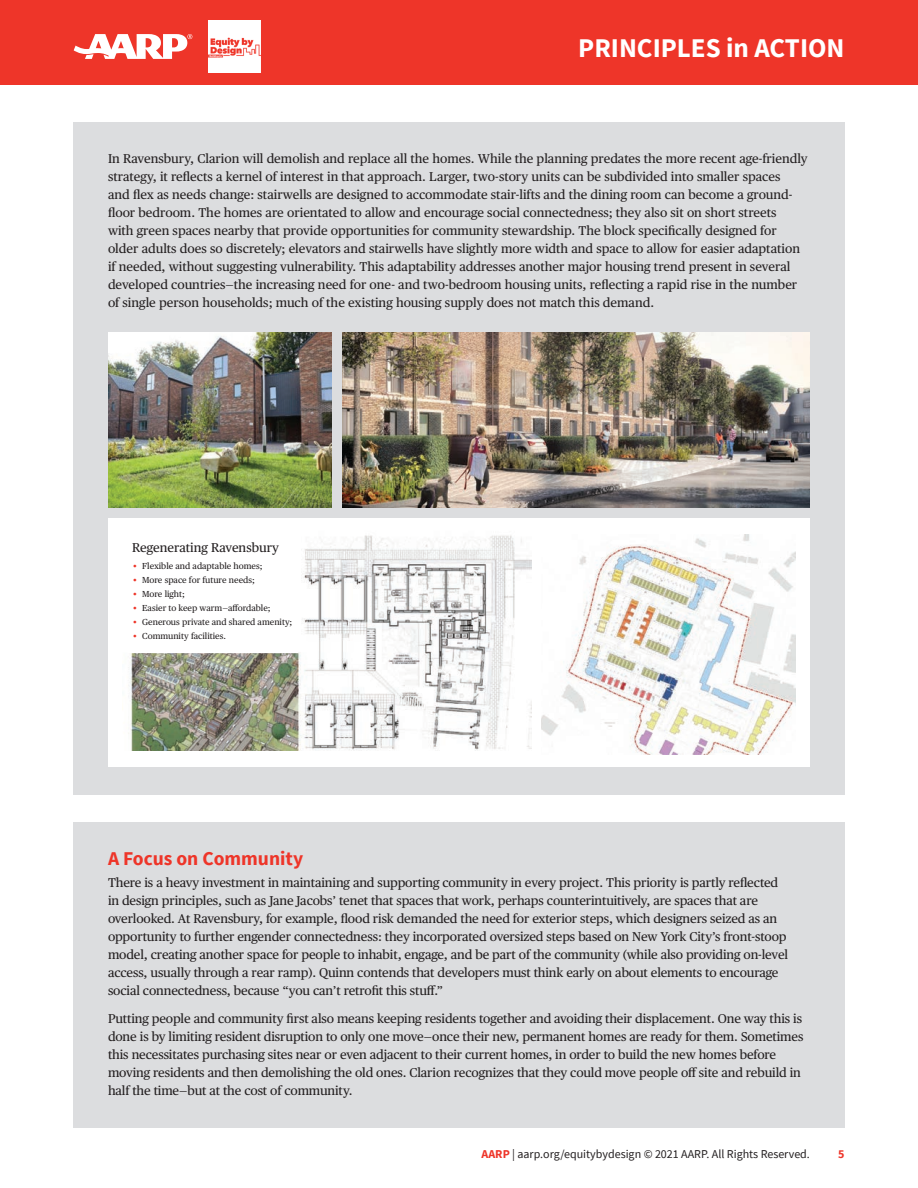
<style>
.page{position:relative;width:918px;height:1188px;background:#fff}
.page>*{position:absolute;margin:0;border:0;box-sizing:border-box;transform-origin:0 0}
.t1{font:700 27px "Source Sans Pro";color:#fff}
.t2{font:700 19.5px "Source Sans Pro";color:#ee3529}
.t3{font:12.75px/18px "Publico Text";letter-spacing:-.01em;color:#231f20}
.t4{font:12px "Source Sans Pro";color:#231f20}
.t5{font:700 12px "Source Sans Pro";color:#ee3529}
.t6{font:8.7px "Publico Text";color:#231f20}
.s1{color:#ee3529}
.s2{font-weight:700;color:#ee3529}
</style>
<div class="page">
<div style="left:0;top:0;width:918px;height:85px;background:#ee3529"></div>
<svg style="left:74px;top:34px;width:118px;height:25px"></svg>
<img style="left:209px;top:21px;width:52px;height:51px">
<div style="left:73px;top:122px;width:772px;height:673px;background:#dcdddf"></div>
<div style="left:73px;top:822px;width:772px;height:305px;background:#dcdddf"></div>
<img style="left:108px;top:333px;width:223px;height:175px">
<img style="left:343px;top:333px;width:467px;height:175px">
<div style="left:539px;top:518px;width:271px;height:249px;background:#fff"></div>
<img style="left:541px;top:534px;width:254px;height:220px">
<div style="left:108px;top:518px;width:432px;height:249px;background:#fff"></div>
<img style="left:128px;top:535px;width:403px;height:215px">
<div style="left:129px;top:528px;width:169px;height:125px;background:#fff"></div>
<h1 class="t1" style="left:578px;top:29px;width:268px">PRINCIPLES in ACTION</h1>
<p class="t3" style="left:108px;top:149px;width:701px">In Ravensbury, Clarion will demolish and replace all the homes. While the planning predates the more recent age-friendly strategy, it reflects a kernel of interest in that approach. Larger, two-story units can be subdivided into smaller spaces<br>and flex as needs change: stairwells are designed to accommodate stair-lifts and the dining room can become a ground&shy;floor bedroom. The homes are orientated to allow and encourage social connectedness; they also sit on short streets<br>with green spaces nearby that provide opportunities for community stewardship. The block specifically designed for older adults does so discretely; elevators and stairwells have slightly more width and space to allow for easier adaptation if needed, without suggesting vulnerability. This adaptability addresses another major housing trend present in several developed countries—the increasing need for one- and two-bedroom housing units, reflecting a rapid rise in the number of single person households; much of the existing housing supply does not match this demand.</p>
<p class="t3" style="left:132px;top:538px;width:148px">Regenerating Ravensbury</p>
<p class="t6" style="left:133px;top:559px;width:131px"><span class="s1">•</span> Flexible and adaptable homes;</p>
<p class="t6" style="left:133px;top:573px;width:123px"><span class="s1">•</span> More space for future needs;</p>
<p class="t6" style="left:133px;top:587px;width:53px"><span class="s1">•</span> More light;</p>
<p class="t6" style="left:133px;top:601px;width:139px"><span class="s1">•</span> Easier to keep warm—affordable;</p>
<p class="t6" style="left:133px;top:615px;width:161px"><span class="s1">•</span> Generous private and shared amenity;</p>
<p class="t6" style="left:133px;top:629px;width:94px"><span class="s1">•</span> Community facilities.</p>
<h2 class="t2" style="left:108px;top:845px;width:197px">A Focus on Community</h2>
<p class="t3" style="left:108px;top:872px;width:682px">There is a heavy investment in maintaining and supporting community in every project. This priority is partly reflected in design principles, such as Jane Jacobs’ tenet that spaces that work, perhaps counterintuitively, are spaces that are overlooked. At Ravensbury, for example, flood risk demanded the need for exterior steps, which designers seized as an opportunity to further engender connectedness: they incorporated oversized steps based on New York City’s front-stoop model, creating another space for people to inhabit, engage, and be part of the community (while also providing on-level access, usually through a rear ramp). Quinn contends that developers must think early on about elements to encourage social connectedness, because “you can’t retrofit this stuff.”</p>
<p class="t3" style="left:108px;top:1009px;width:697px">Putting people and community first also means keeping residents together and avoiding their displacement. One way this is done is by limiting resident disruption to only one move—once their new, permanent homes are ready for them. Sometimes this necessitates purchasing sites near or even adjacent to their current homes, in order to build the new homes before moving residents and then demolishing the old ones. Clarion recognizes that they could move people off site and rebuild in half the time—but at the cost of community.</p>
<p class="t4" style="left:482px;top:1147px;width:330px"><span class="s2">AARP</span> | aarp.org/equitybydesign © 2021 AARP. All Rights Reserved.</p>
<p class="t5" style="left:838px;top:1146px;width:8px">5</p>
</div>
